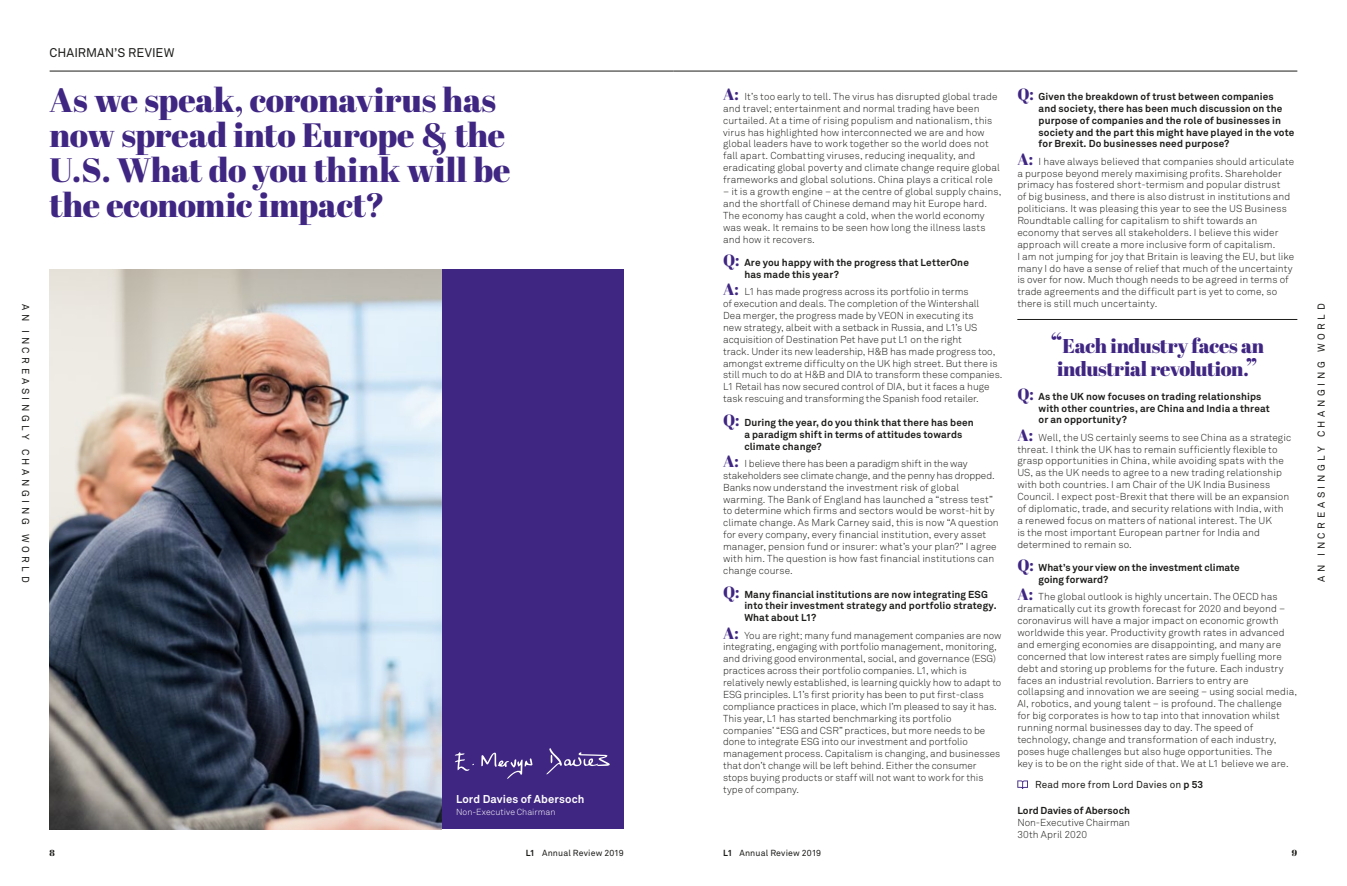
<style>
.page{position:relative;width:1347px;height:886px;background:#fff}
.page>*{position:absolute;margin:0;border:0;box-sizing:border-box;transform-origin:0 0}
.MainheadLevel2b{font:33.75px/35px "Abril Fatface";letter-spacing:-.01em;color:#3f2682}
.OutQuoteLevel2Centre{font:20px/22.5px "Abril Fatface";letter-spacing:-.015em;color:#3f2682;text-align:center}
.RunningHead{font:12.5px "Akkurat Pro";letter-spacing:.01em;color:#1d1d1b}
.CaseStudyMakerName{font:700 11.25px "Akkurat Pro";letter-spacing:.01em;color:#fff}
.Q_A_AnswerBodyText{font:10px/11.9px "Akkurat Light Pro";letter-spacing:.005em;color:#1d1d1b}
.Q_A_QuestionBodyText{font:700 10px/11.9px "Akkurat Pro";letter-spacing:.015em;color:#1d1d1b}
.PageDriver{font:10px "Akkurat Pro";letter-spacing:.355em;color:#1d1d1b}
.BodyText{font:10px "Akkurat Light Pro";color:#1d1d1b}
.PageDriver-2{font:10px "Akkurat Pro";letter-spacing:.015em;color:#1d1d1b}
.SubheadLevel1{font:700 10px "Akkurat Pro";letter-spacing:.005em;color:#1d1d1b}
.t1{font:8.75px "Akkurat Pro";letter-spacing:.015em;color:#1d1d1b}
.CaseStudyMakerJob{font:8.75px "Akkurat Light Pro";letter-spacing:.005em;color:#fff}
.t2{font:8.75px "Abril Fatface";color:#1d1d1b}
.s1{font-family:"Abril Fatface";font-weight:400;font-size:16.25px;color:#3f2682}
.s2{font-family:"Abril Fatface";font-size:16.25px;color:#3f2682}
.s3{font-size:27.5px}
.s4{font-weight:700}
</style>
<div class="page">
<hr style="left:50px;top:71px;width:623px;height:1px;background:#1d1d1b">
<hr style="left:673px;top:71px;width:624px;height:1px;background:#1d1d1b">
<img style="left:50px;top:269px;width:392px;height:560px">
<div style="left:442px;top:269px;width:182px;height:560px;background:#3f2682"></div>
<svg style="left:455px;top:752px;width:19px;height:19px"></svg>
<svg style="left:481px;top:752px;width:51px;height:27px"></svg>
<svg style="left:546px;top:748px;width:64px;height:26px"></svg>
<hr style="left:1017px;top:319px;width:280px;height:1px;background:#1d1d1b">
<svg style="left:1017px;top:780px;width:11px;height:9px"></svg>
<h2 class="RunningHead" style="left:50px;top:45px;width:126px">CHAIRMAN’S REVIEW</h2>
<h2 class="MainheadLevel2b" style="left:50px;top:82px;width:462px">As we speak, coronavirus has now spread into Europe &amp; the<br>U.S. What do you think will be the economic impact?</h2>
<p class="Q_A_QuestionBodyText" style="left:1038px;top:91px;width:257px;text-indent:-21px"><span class="s1">Q:</span> Given the breakdown of trust between companies<br>and society, there has been much discussion on the purpose of companies and the role of businesses in society and the part this might have played in the vote for Brexit. Do businesses need purpose?</p>
<p class="Q_A_AnswerBodyText" style="left:723px;top:91px;width:278px"><span class="s2">A:</span> It’s too early to tell. The virus has disrupted global trade and travel; entertainment and normal trading have been curtailed. At a time of rising populism and nationalism, this virus has highlighted how interconnected we are and how global leaders have to work together so the world does not fall apart. Combatting viruses, reducing inequality, and eradicating global poverty and climate change require global frameworks and global solutions. China plays a critical role</p>
<p class="Q_A_AnswerBodyText" style="left:723px;top:186px;width:280px">– it is a growth engine – at the centre of global supply chains, and the shortfall of Chinese demand may hit Europe hard.<br>The economy has caught a cold, when the world economy was weak. It remains to be seen how long the illness lasts and how it recovers.</p>
<p class="Q_A_QuestionBodyText" style="left:744px;top:257px;width:226px;text-indent:-21px"><span class="s1">Q:</span> Are you happy with the progress that LetterOne has made this year?</p>
<p class="Q_A_AnswerBodyText" style="left:723px;top:286px;width:281px"><span class="s2">A:</span> L1 has made progress across its portfolio in terms<br>of execution and deals. The completion of the Wintershall<br>Dea merger, the progress made by VEON in executing its<br>new strategy, albeit with a setback in Russia, and L1’s US acquisition of Destination Pet have put L1 on the right<br>track. Under its new leadership, H&amp;B has made progress too, amongst extreme difficulty on the UK high street. But there is still much to do at H&amp;B and DIA to transform these companies.<br>L1 Retail has now secured control of DIA, but it faces a huge task rescuing and transforming the Spanish food retailer.</p>
<p class="Q_A_QuestionBodyText" style="left:744px;top:417px;width:231px;text-indent:-21px"><span class="s1">Q:</span> During the year, do you think that there has been a paradigm shift in terms of attitudes towards climate change?</p>
<p class="Q_A_AnswerBodyText" style="left:723px;top:458px;width:277px"><span class="s2">A:</span> I believe there has been a paradigm shift in the way stakeholders see climate change, and the penny has dropped.<br>Banks now understand the investment risk of global warming. The Bank of England has launched a “stress test” to determine which firms and sectors would be worst-hit by climate change. As Mark Carney said, this is now “A question for every company, every financial institution, every asset manager, pension fund or insurer: what’s your plan?” I agree with him. The question is how fast financial institutions can change course.</p>
<p class="Q_A_QuestionBodyText" style="left:744px;top:588px;width:254px;text-indent:-21px"><span class="s1">Q:</span> Many financial institutions are now integrating ESG into their investment strategy and portfolio strategy.<br>What about L1?</p>
<p class="Q_A_AnswerBodyText" style="left:723px;top:629px;width:280px"><span class="s2">A:</span> You are right; many fund management companies are now integrating, engaging with portfolio management, monitoring, and driving good environmental, social, and governance (ESG) practices across their portfolio companies. L1, which is relatively newly established, is learning quickly how to adapt to ESG principles. L1’s first priority has been to put first-class compliance practices in place, which I’m pleased to say it has.<br>This year, L1 has started benchmarking its portfolio companies’ “ESG and CSR” practices, but more needs to be done to integrate ESG into our investment and portfolio management process. Capitalism is changing, and businesses that don’t change will be left behind. Either the consumer stops buying products or staff will not want to work for this type of company.</p>
<p class="Q_A_AnswerBodyText" style="left:1017px;top:155px;width:278px"><span class="s2">A:</span> I have always believed that companies should articulate a purpose beyond merely maximising profits. Shareholder primacy has fostered short-termism and popular distrust<br>of big business, and there is also distrust in institutions and politicians. It was pleasing this year to see the US Business Roundtable calling for capitalism to shift towards an economy that serves all stakeholders. I believe this wider approach will create a more inclusive form of capitalism.<br>I am not jumping for joy that Britain is leaving the EU, but like many I do have a sense of relief that much of the uncertainty is over for now. Much though needs to be agreed in terms of trade agreements and the difficult part is yet to come, so there is still much uncertainty.</p>
<h4 class="OutQuoteLevel2Centre" style="left:1050px;top:334px;width:215px"><span class="s3">“</span>Each industry faces an industrial revolution.<span class="s3">”</span></h4>
<p class="Q_A_QuestionBodyText" style="left:1038px;top:390px;width:233px;text-indent:-21px"><span class="s1">Q:</span> As the UK now focuses on trading relationships with other countries, are China and India a threat or an opportunity?</p>
<p class="Q_A_AnswerBodyText" style="left:1017px;top:431px;width:275px"><span class="s2">A:</span> Well, the US certainly seems to see China as a strategic threat. I think the UK has to remain sufficiently flexible to grasp opportunities in China, while avoiding spats with the US, as the UK needs to agree to a new trading relationship with both countries. I am Chair of the UK India Business Council. I expect post-Brexit that there will be an expansion of diplomatic, trade, and security relations with India, with a renewed focus on matters of national interest. The UK<br>is the most important European partner for India and determined to remain so.</p>
<p class="Q_A_QuestionBodyText" style="left:1038px;top:562px;width:203px;text-indent:-21px"><span class="s1">Q:</span> What’s your view on the investment climate going forward?</p>
<p class="Q_A_AnswerBodyText" style="left:1017px;top:591px;width:281px"><span class="s2">A:</span> The global outlook is highly uncertain. The OECD has dramatically cut its growth forecast for 2020 and beyond – coronavirus will have a major impact on economic growth worldwide this year. Productivity growth rates in advanced and emerging economies are disappointing, and many are concerned that low interest rates are simply fuelling more debt and storing up problems for the future. Each industry faces an industrial revolution. Barriers to entry are collapsing and innovation we are seeing – using social media, AI, robotics, and young talent – is profound. The challenge for big corporates is how to tap into that innovation whilst running normal businesses day to day. The speed of technology, change and transformation of each industry, poses huge challenges but also huge opportunities. The<br>key is to be on the right side of that. We at L1 believe we are.</p>
<p class="PageDriver-2" style="left:1035px;top:779px;width:170px">Read more from Lord Davies on <span class="s4">p 53</span></p>
<h3 class="SubheadLevel1" style="left:1017px;top:804px;width:114px">Lord Davies of Abersoch</h3>
<p class="BodyText" style="left:1017px;top:816px;width:114px">Non-Executive Chairman</p>
<p class="BodyText" style="left:1017px;top:828px;width:71px">30th April 2020</p>
<p class="PageDriver" style="left:31px;top:304px;width:280px;rotate:90deg">AN INCREASINGLY CHANGING WORLD</p>
<p class="PageDriver" style="left:1315px;top:582px;width:280px;rotate:-90deg">AN INCREASINGLY CHANGING WORLD</p>
<p class="CaseStudyMakerName" style="left:456px;top:792px;width:130px">Lord Davies of Abersoch</p>
<p class="CaseStudyMakerJob" style="left:456px;top:807px;width:101px">Non-Executive Chairman</p>
<p class="t2" style="left:50px;top:846px;width:7px">8</p>
<p class="t1" style="left:526px;top:848px;width:100px"><span class="s4">L1</span> Annual Review 2019</p>
<p class="t1" style="left:723px;top:848px;width:100px"><span class="s4">L1</span> Annual Review 2019</p>
<p class="t2" style="left:1291px;top:846px;width:7px">9</p>
</div>
